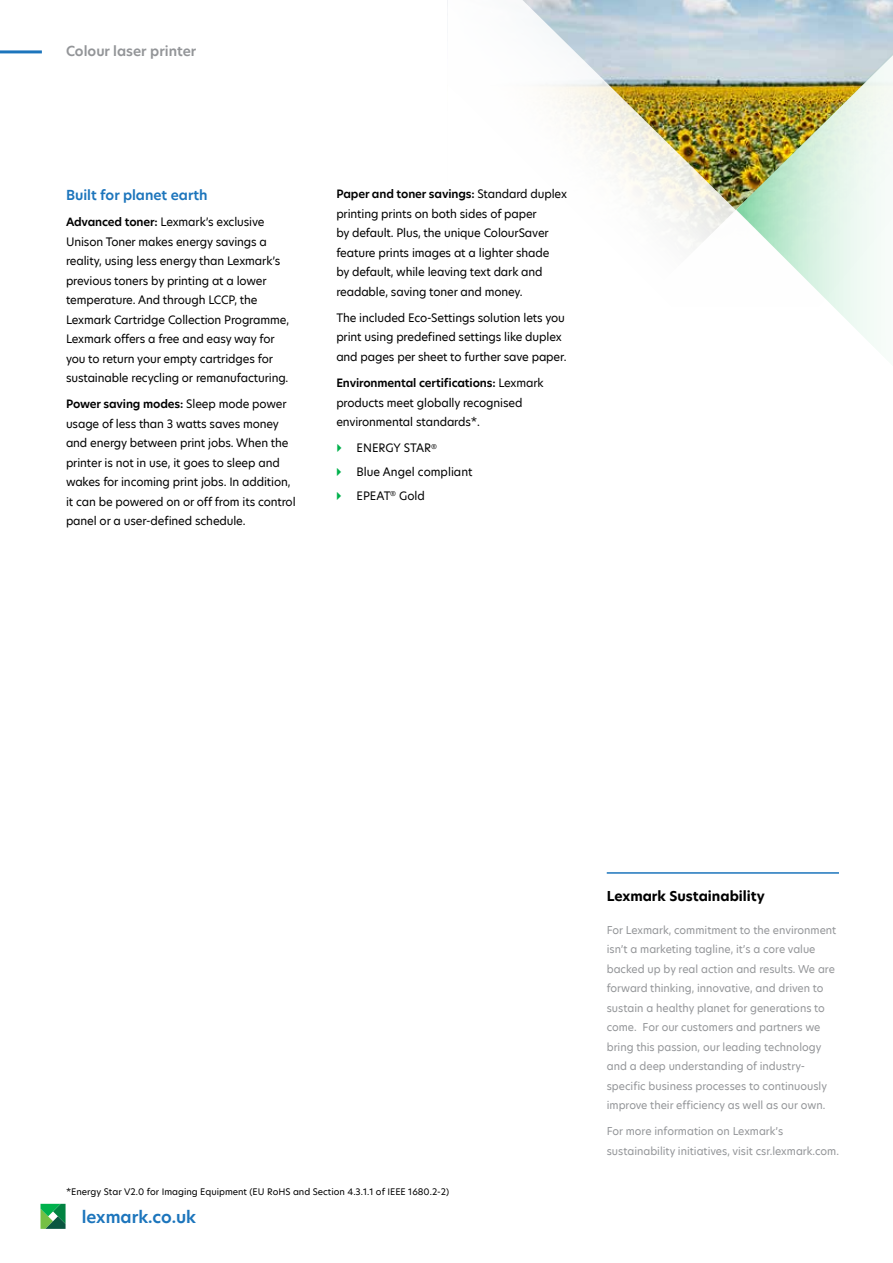
<style>
.page{position:relative;width:893px;height:1263px;background:#fff}
.page>*{position:absolute;margin:0;border:0;box-sizing:border-box;transform-origin:0 0}
.t1{font:600 16.5px "TP Hero";color:#1c75bc}
.t2{font:700 13.5px "TP Hero";color:#000}
.t3{font:600 13.5px "TP Hero";color:#1c75bc}
.t4{font:600 13.5px "TP Hero";color:#939598}
.t5{font:11.25px/19.5px "TP Hero";letter-spacing:-.01em;color:#000}
.t6{font:10.5px/19.5px "TP Hero";color:#939598}
.t7{font:8.7px "TP Hero";color:#000}
.s1{font-weight:600}
</style>
<div class="page">
<hr style="left:607px;top:872px;width:232px;height:2px;background:#1c75bc">
<hr style="left:0;top:50px;width:42px;height:3px;background:#1c75bc">
<svg style="left:41px;top:1204px;width:25px;height:25px"></svg>
<svg style="left:447px;top:0;width:446px;height:248px"></svg>
<img style="left:736px;top:40px;width:157px;height:309px">
<p class="t4" style="left:66px;top:42px;width:132px">Colour laser printer</p>
<p class="t3" style="left:66px;top:186px;width:143px">Built for planet earth</p>
<p class="t5" style="left:66px;top:212px;width:225px"><span class="s1">Advanced toner:</span> Lexmark’s exclusive Unison Toner makes energy savings a reality, using less energy than Lexmark’s previous toners by printing at a lower temperature. And through LCCP, the Lexmark Cartridge Collection Programme, Lexmark offers a free and easy way for you to return your empty cartridges for sustainable recycling or remanufacturing.</p>
<p class="t5" style="left:66px;top:394px;width:231px"><span class="s1">Power saving modes:</span> Sleep mode power usage of less than 3 watts saves money and energy between print jobs. When the printer is not in use, it goes to sleep and wakes for incoming print jobs. In addition, it can be powered on or off from its control panel or a user-defined schedule.</p>
<p class="t5" style="left:336px;top:184px;width:232px"><span class="s1">Paper and toner savings:</span> Standard duplex printing prints on both sides of paper<br>by default. Plus, the unique ColourSaver feature prints images at a lighter shade<br>by default, while leaving text dark and readable, saving toner and money.</p>
<p class="t5" style="left:336px;top:308px;width:232px">The included Eco-Settings solution lets you print using predefined settings like duplex and pages per sheet to further save paper.</p>
<p class="t5" style="left:336px;top:373px;width:209px"><span class="s1">Environmental certifications:</span> Lexmark products meet globally recognised environmental standards*.</p>
<p class="t5" style="left:357px;top:436px;width:117px;line-height:23.9px">ENERGY STAR<sup>®<br></sup>Blue Angel compliant<br>EPEAT<sup>®</sup> Gold</p>
<p class="t7" style="left:66px;top:1186px;width:385px">*Energy Star V2.0 for Imaging Equipment (EU RoHS and Section 4.3.1.1 of IEEE 1680.2-2)</p>
<h1 class="t1" style="left:82px;top:1206px;width:116px">lexmark.co.uk</h1>
<p class="t2" style="left:607px;top:886px;width:160px">Lexmark Sustainability</p>
<p class="t6" style="left:607px;top:920px;width:231px">For Lexmark, commitment to the environment isn’t a marketing tagline, it’s a core value backed up by real action and results. We are forward thinking, innovative, and driven to sustain a healthy planet for generations to come. For our customers and partners we bring this passion, our leading technology and a deep understanding of industry&shy;specific business processes to continuously improve their efficiency as well as our own.</p>
<p class="t6" style="left:607px;top:1122px;width:234px">For more information on Lexmark’s sustainability initiatives, visit csr.lexmark.com.</p>
</div>
